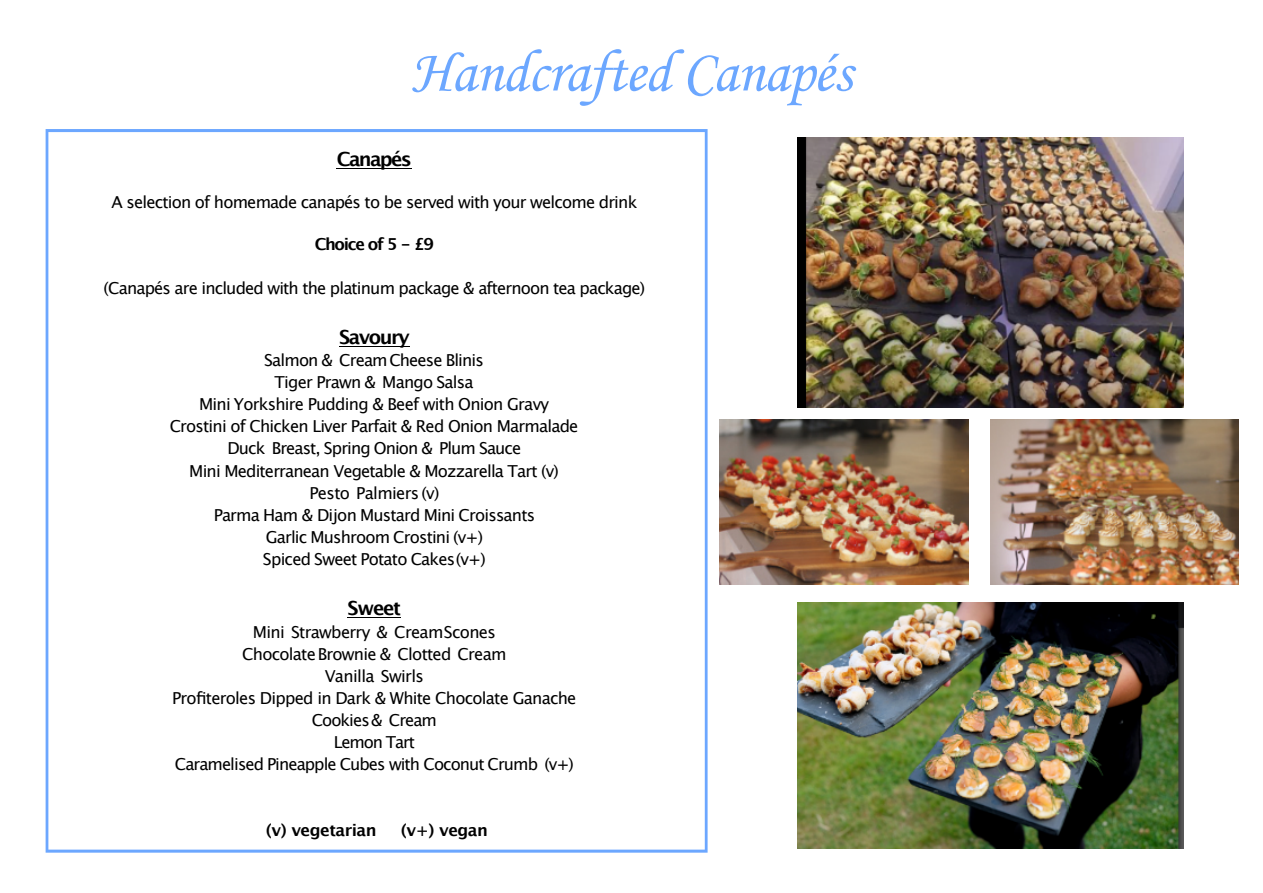
<style>
.page{position:relative;width:1263px;height:893px;background:#fff}
.page>*{position:absolute;margin:0;border:0;box-sizing:border-box;transform-origin:0 0}
.t1{font:60px "Monotype Corsiva";letter-spacing:-.015em;color:#6ca7ff}
.t2{font:700 19.5px "Lucida Grande";letter-spacing:-.075em;color:#000}
.t3{font:16.5px/22px "Lucida Grande";letter-spacing:-.05em;color:#000;text-align:center}
.t4{font:700 16.5px "Lucida Grande";letter-spacing:-.03em;color:#000}
.t5{font:700 16.5px "Lucida Grande";letter-spacing:-.08em;color:#000}
</style>
<div class="page">
<svg style="left:46px;top:129px;width:662px;height:724px"></svg>
<hr style="left:337px;top:168px;width:75px;height:1px;background:#000">
<hr style="left:339px;top:346px;width:71px;height:1px;background:#000">
<hr style="left:348px;top:617px;width:53px;height:1px;background:#000">
<img style="left:990px;top:419px;width:249px;height:166px">
<img style="left:720px;top:419px;width:248px;height:166px">
<img style="left:798px;top:138px;width:385px;height:269px">
<img style="left:798px;top:603px;width:385px;height:245px">
<h1 class="t1" style="left:411px;top:49px;width:442px">Handcrafted Canapés</h1>
<p class="t2" style="left:337px;top:151px;width:77px">Canapés</p>
<p class="t3" style="left:111px;top:192px;width:527px">A selection of homemade canapés to be served with your welcome drink</p>
<p class="t5" style="left:315px;top:237px;width:121px">Choice of 5 - £9</p>
<p class="t3" style="left:104px;top:278px;width:543px">(Canapés are included with the platinum package &amp; afternoon tea package)</p>
<p class="t2" style="left:339px;top:328px;width:72px">Savoury</p>
<p class="t3" style="left:170px;top:351px;width:410px">Salmon &amp; CreamCheese Blinis<br>Tiger Prawn &amp; Mango Salsa<br>Mini Yorkshire Pudding &amp; Beef with Onion Gravy Crostini of Chicken Liver Parfait &amp; Red Onion Marmalade Duck Breast, Spring Onion &amp; Plum Sauce<br>Mini Mediterranean Vegetable &amp; Mozzarella Tart (v)<br>Pesto Palmiers (v)<br>Parma Ham &amp; Dĳon Mustard Mini Croissants<br>Garlic Mushroom Crostini (v+)<br>Spiced Sweet Potato Cakes(v+)</p>
<p class="t2" style="left:348px;top:600px;width:55px">Sweet</p>
<p class="t3" style="left:172px;top:622px;width:406px">Mini Strawberry &amp; CreamScones<br>Chocolate Brownie &amp; Clotted Cream<br>Vanilla Swirls<br>Profiteroles Dipped in Dark &amp; White Chocolate Ganache<br>Cookies&amp; Cream<br>Lemon Tart<br>Caramelised Pineapple Cubes with Coconut Crumb (v+)</p>
<p class="t4" style="left:266px;top:823px;width:112px">(v) vegetarian</p>
<p class="t4" style="left:401px;top:823px;width:89px">(v+) vegan</p>
</div>
